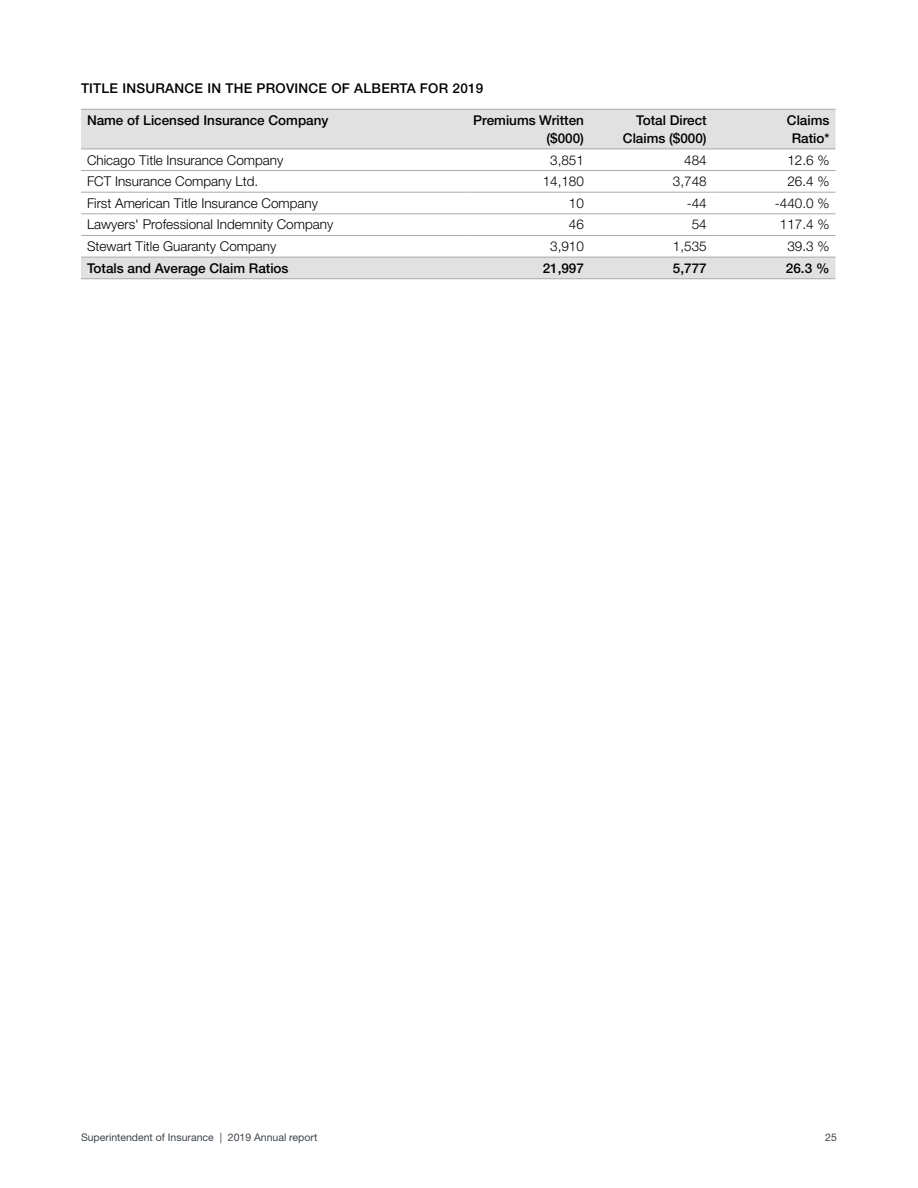
<style>
.page{position:relative;width:918px;height:1188px;background:#fff}
.page>*{position:absolute;margin:0;border:0;box-sizing:border-box;transform-origin:0 0}
.Table_Data_-_Data_LT{font:300 13.5px "Helvetica Neue LT Std";color:#000}
.Table_Data_-_Header{font:500 13.5px/18px "Helvetica Neue LT Std";color:#000;text-align:right}
.Table_Data_-_Data_RT{font:300 13.5px "Helvetica Neue LT Std";color:#000}
.Table_Data_-_Header-2{font:500 13.5px "Helvetica Neue LT Std";letter-spacing:.02em;color:#000}
.t1{font:10.5px "Helvetica Neue LT Std";color:#3c444b}
</style>
<div class="page">
<svg style="left:81px;top:109px;width:755px;height:170px"></svg>
<hr style="left:81px;top:109px;width:386px;height:1px;background:#a6aaae">
<hr style="left:467px;top:109px;width:123px;height:1px;background:#a6aaae">
<hr style="left:590px;top:109px;width:123px;height:1px;background:#a6aaae">
<hr style="left:713px;top:109px;width:122px;height:1px;background:#a6aaae">
<hr style="left:81px;top:149px;width:386px;height:1px;background:#a6aaae">
<hr style="left:467px;top:149px;width:123px;height:1px;background:#a6aaae">
<hr style="left:590px;top:149px;width:123px;height:1px;background:#a6aaae">
<hr style="left:713px;top:149px;width:122px;height:1px;background:#a6aaae">
<hr style="left:81px;top:170px;width:386px;height:1px;background:#a6aaae">
<hr style="left:467px;top:170px;width:123px;height:1px;background:#a6aaae">
<hr style="left:590px;top:170px;width:123px;height:1px;background:#a6aaae">
<hr style="left:713px;top:170px;width:122px;height:1px;background:#a6aaae">
<hr style="left:81px;top:192px;width:386px;height:1px;background:#a6aaae">
<hr style="left:467px;top:192px;width:123px;height:1px;background:#a6aaae">
<hr style="left:590px;top:192px;width:123px;height:1px;background:#a6aaae">
<hr style="left:713px;top:192px;width:122px;height:1px;background:#a6aaae">
<hr style="left:81px;top:214px;width:386px;height:1px;background:#a6aaae">
<hr style="left:467px;top:214px;width:123px;height:1px;background:#a6aaae">
<hr style="left:590px;top:214px;width:123px;height:1px;background:#a6aaae">
<hr style="left:713px;top:214px;width:122px;height:1px;background:#a6aaae">
<hr style="left:81px;top:235px;width:386px;height:1px;background:#a6aaae">
<hr style="left:467px;top:235px;width:123px;height:1px;background:#a6aaae">
<hr style="left:590px;top:235px;width:123px;height:1px;background:#a6aaae">
<hr style="left:713px;top:235px;width:122px;height:1px;background:#a6aaae">
<hr style="left:81px;top:257px;width:386px;height:1px;background:#a6aaae">
<hr style="left:467px;top:257px;width:123px;height:1px;background:#a6aaae">
<hr style="left:590px;top:257px;width:123px;height:1px;background:#a6aaae">
<hr style="left:713px;top:257px;width:122px;height:1px;background:#a6aaae">
<hr style="left:81px;top:278px;width:386px;height:1px;background:#a6aaae">
<hr style="left:467px;top:278px;width:123px;height:1px;background:#a6aaae">
<hr style="left:590px;top:278px;width:123px;height:1px;background:#a6aaae">
<hr style="left:713px;top:278px;width:122px;height:1px;background:#a6aaae">
<h1 class="Table_Data_-_Header-2" style="left:81px;top:80px;width:404px">TITLE INSURANCE IN THE PROVINCE OF ALBERTA FOR 2019</h1>
<p class="Table_Data_-_Header" style="left:87px;top:111px;width:243px">Name of Licensed Insurance Company</p>
<p class="Table_Data_-_Header" style="left:473px;top:111px;width:112px">Premiums Written ($000)</p>
<p class="Table_Data_-_Header" style="left:623px;top:111px;width:85px">Total Direct<br>Claims ($000)</p>
<p class="Table_Data_-_Header" style="left:787px;top:111px;width:44px;text-align:center">Claims<br>Ratio*</p>
<p class="Table_Data_-_Data_LT" style="left:87px;top:151px;width:198px">Chicago Title Insurance Company</p>
<p class="Table_Data_-_Data_RT" style="left:550px;top:151px;width:35px">3,851</p>
<p class="Table_Data_-_Data_RT" style="left:684px;top:151px;width:24px">484</p>
<p class="Table_Data_-_Data_RT" style="left:787px;top:151px;width:44px">12.6 %</p>
<p class="Table_Data_-_Data_LT" style="left:87px;top:173px;width:173px">FCT Insurance Company Ltd.</p>
<p class="Table_Data_-_Data_RT" style="left:543px;top:173px;width:43px">14,180</p>
<p class="Table_Data_-_Data_RT" style="left:673px;top:173px;width:35px">3,748</p>
<p class="Table_Data_-_Data_RT" style="left:787px;top:173px;width:44px">26.4 %</p>
<p class="Table_Data_-_Data_LT" style="left:87px;top:195px;width:233px">First American Title Insurance Company</p>
<p class="Table_Data_-_Data_RT" style="left:569px;top:195px;width:17px">10</p>
<p class="Table_Data_-_Data_RT" style="left:687px;top:195px;width:22px">-44</p>
<p class="Table_Data_-_Data_RT" style="left:775px;top:195px;width:56px">-440.0 %</p>
<p class="Table_Data_-_Data_LT" style="left:87px;top:216px;width:248px">Lawyers' Professional Indemnity Company</p>
<p class="Table_Data_-_Data_RT" style="left:569px;top:216px;width:17px">46</p>
<p class="Table_Data_-_Data_RT" style="left:692px;top:216px;width:17px">54</p>
<p class="Table_Data_-_Data_RT" style="left:780px;top:216px;width:51px">117.4 %</p>
<p class="Table_Data_-_Data_LT" style="left:87px;top:238px;width:191px">Stewart Title Guaranty Company</p>
<p class="Table_Data_-_Data_RT" style="left:550px;top:238px;width:35px">3,910</p>
<p class="Table_Data_-_Data_RT" style="left:673px;top:238px;width:35px">1,535</p>
<p class="Table_Data_-_Data_RT" style="left:787px;top:238px;width:44px">39.3 %</p>
<p class="Table_Data_-_Header" style="left:87px;top:259px;width:203px">Totals and Average Claim Ratios</p>
<p class="Table_Data_-_Header" style="left:543px;top:259px;width:43px">21,997</p>
<p class="Table_Data_-_Header" style="left:673px;top:259px;width:35px">5,777</p>
<p class="Table_Data_-_Header" style="left:786px;top:259px;width:45px">26.3 %</p>
<p class="t1" style="left:81px;top:1132px;width:238px">Superintendent of Insurance | 2019 Annual report</p>
<p class="t1" style="left:825px;top:1132px;width:13px">25</p>
</div>
